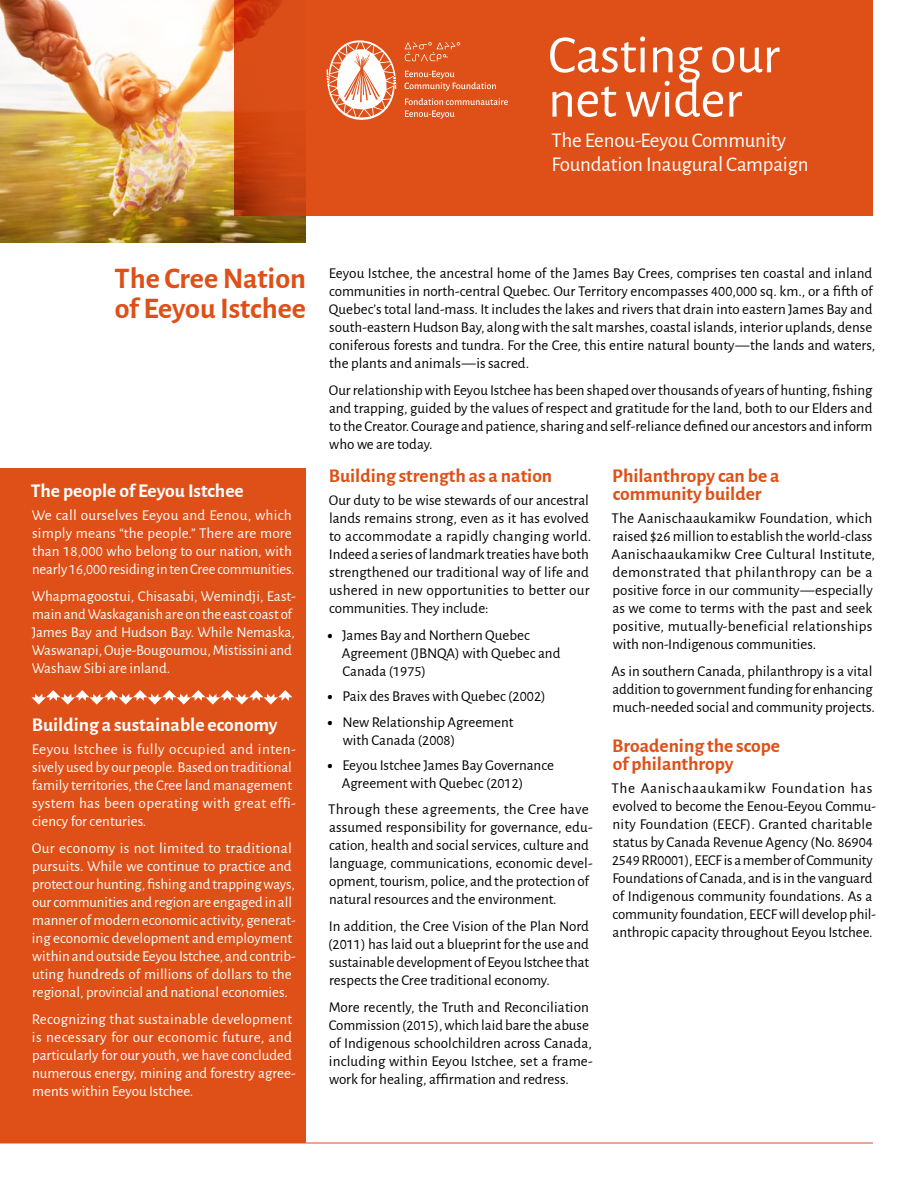
<style>
.page{position:relative;width:918px;height:1188px;background:#fff}
.page>*{position:absolute;margin:0;border:0;box-sizing:border-box;transform-origin:0 0}
.t1{font:54px/44.4px "Alegreya Sans";letter-spacing:-.01em;color:#fff}
.t2{font:700 30px/30px "Alegreya Sans";color:#de5018}
.t3{font:21px/24px "Alegreya Sans";letter-spacing:-.01em;color:#fff}
.t4{font:700 19.5px/18px "Alegreya Sans";color:#de5018}
.t5{font:700 19.5px "Alegreya Sans";color:#fff}
.t6{font:15px/18px "Alegreya Sans";color:#000}
.t7{font:15px/18px "Alegreya Sans";color:#fff}
.s1{font-weight:900}
</style>
<div class="page">
<div style="left:0;top:468px;width:306px;height:675px;background:#de5018"></div>
<img style="left:0;top:0;width:306px;height:243px">
<div style="left:234px;top:0;width:639px;height:216px;background:#de5018"></div>
<svg style="left:31px;top:690px;width:262px;height:15px"></svg>
<hr style="left:0;top:1143px;width:873px;height:1px;background:#de5018">
<svg style="left:327px;top:40px;width:69px;height:80px"></svg>
<svg style="left:404px;top:42px;width:104px;height:77px"></svg>
<h1 class="t1" style="left:548px;top:30px;width:233px">Casting our net wider</h1>
<h3 class="t3" style="left:552px;top:127px;width:258px">The Eenou-Eeyou Community<br>Foundation Inaugural Campaign</h3>
<h2 class="t2" style="left:115px;top:261px;width:193px">The Cree Nation of Eeyou Istchee</h2>
<h3 class="t5" style="left:31px;top:476px;width:215px">The people of Eeyou Istchee</h3>
<p class="t7" style="left:32px;top:505px;width:264px">We call ourselves Eeyou and Eenou, which simply means “the people.” There are more than 18,000 who belong to our nation, with nearly 16,000 residing in ten Cree communities.</p>
<p class="t7" style="left:32px;top:586px;width:265px">Whapmagoostui, Chisasabi, Wemindji, East&shy;main and Waskaganish are on the east coast of James Bay and Hudson Bay. While Nemaska, Waswanapi, Ouje-Bougoumou, Mistissini and Washaw Sibi are inland.</p>
<h3 class="t5" style="left:32px;top:710px;width:247px">Building a sustainable economy</h3>
<p class="t7" style="left:32px;top:739px;width:265px">Eeyou Istchee is fully occupied and inten&shy;sively used by our people. Based on traditional family territories, the Cree land management system has been operating with great effi&shy;ciency for centuries.</p>
<p class="t7" style="left:32px;top:838px;width:265px">Our economy is not limited to traditional pursuits. While we continue to practice and protect our hunting, fishing and trapping ways, our communities and region are engaged in all manner of modern economic activity, generat&shy;ing economic development and employment within and outside Eeyou Istchee, and contrib&shy;uting hundreds of millions of dollars to the regional, provincial and national economies.</p>
<p class="t7" style="left:32px;top:1009px;width:265px">Recognizing that sustainable development is necessary for our economic future, and particularly for our youth, we have concluded numerous energy, mining and forestry agree&shy;ments within Eeyou Istchee.</p>
<p class="t6" style="left:329px;top:263px;width:548px">Eeyou Istchee, the ancestral home of the James Bay Crees, comprises ten coastal and inland communities in north-central Quebec. Our Territory encompasses 400,000 sq. km., or a fifth of Quebec’s total land-mass. It includes the lakes and rivers that drain into eastern James Bay and south-eastern Hudson Bay, along with the salt marshes, coastal islands, interior uplands, dense coniferous forests and tundra. For the Cree, this entire natural bounty — the lands and waters, the plants and animals — is sacred.</p>
<p class="t6" style="left:329px;top:380px;width:545px;text-align:justify">Our relationship with Eeyou Istchee has been shaped over thousands of years of hunting, fishing and trapping, guided by the values of respect and gratitude for the land, both to our Elders and to the Creator. Courage and patience, sharing and self-reliance defined our ancestors and inform who we are today.</p>
<h3 class="t4" style="left:329px;top:465px;width:225px">Building strength as a nation</h3>
<p class="t6" style="left:329px;top:490px;width:264px">Our duty to be wise stewards of our ancestral lands remains strong, even as it has evolved to accommodate a rapidly changing world.<br>Indeed a series of landmark treaties have both strengthened our traditional way of life and ushered in new opportunities to better our communities. They include:</p>
<p class="t6" style="left:342px;top:625px;width:220px;text-indent:-14px"><span class="s1">•</span> James Bay and Northern Quebec<br>Agreement (JBNQA) with Quebec and<br>Canada (1975)</p>
<p class="t6" style="left:328px;top:686px;width:219px"><span class="s1">•</span> Paix des Braves with Quebec (2002)</p>
<p class="t6" style="left:343px;top:712px;width:173px;text-indent:-15px"><span class="s1">•</span> New Relationship Agreement with Canada (2008)</p>
<p class="t6" style="left:342px;top:755px;width:214px;text-indent:-14px"><span class="s1">•</span> Eeyou Istchee James Bay Governance<br>Agreement with Quebec (2012)</p>
<p class="t6" style="left:328px;top:799px;width:266px">Through these agreements, the Cree have assumed responsibility for governance, edu&shy;cation, health and social services, culture and language, communications, economic devel&shy;opment, tourism, police, and the protection of natural resources and the environment.</p>
<p class="t6" style="left:328px;top:916px;width:263px;text-align:justify">In addition, the Cree Vision of the Plan Nord (2011) has laid out a blueprint for the use and sustainable development of Eeyou Istchee that respects the Cree traditional economy.</p>
<p class="t6" style="left:329px;top:997px;width:265px">More recently, the Truth and Reconciliation Commission (2015), which laid bare the abuse of Indigenous schoolchildren across Canada, including within Eeyou Istchee, set a frame&shy;work for healing, affirmation and redress.</p>
<h3 class="t4" style="left:612px;top:465px;width:169px">Philanthropy can be a community builder</h3>
<p class="t6" style="left:612px;top:508px;width:265px">The Aanischaaukamikw Foundation, which raised $26 million to establish the world-class Aanischaaukamikw Cree Cultural Institute, demonstrated that philanthropy can be a positive force in our community — especially as we come to terms with the past and seek positive, mutually-beneficial relationships with non-Indigenous communities.</p>
<p class="t6" style="left:612px;top:661px;width:265px">As in southern Canada, philanthropy is a vital addition to government funding for enhancing much-needed social and community projects.</p>
<h3 class="t4" style="left:612px;top:735px;width:169px">Broadening the scope of philanthropy</h3>
<p class="t6" style="left:612px;top:778px;width:266px">The Aanischaaukamikw Foundation has evolved to become the Eenou-Eeyou Commu&shy;nity Foundation (EECF). Granted charitable status by Canada Revenue Agency (No. 86904<br>2549 RR0001), EECF is a member of Community Foundations of Canada, and is in the vanguard of Indigenous community foundations. As a community foundation, EECF will develop phil&shy;anthropic capacity throughout Eeyou Istchee.</p>
</div>
